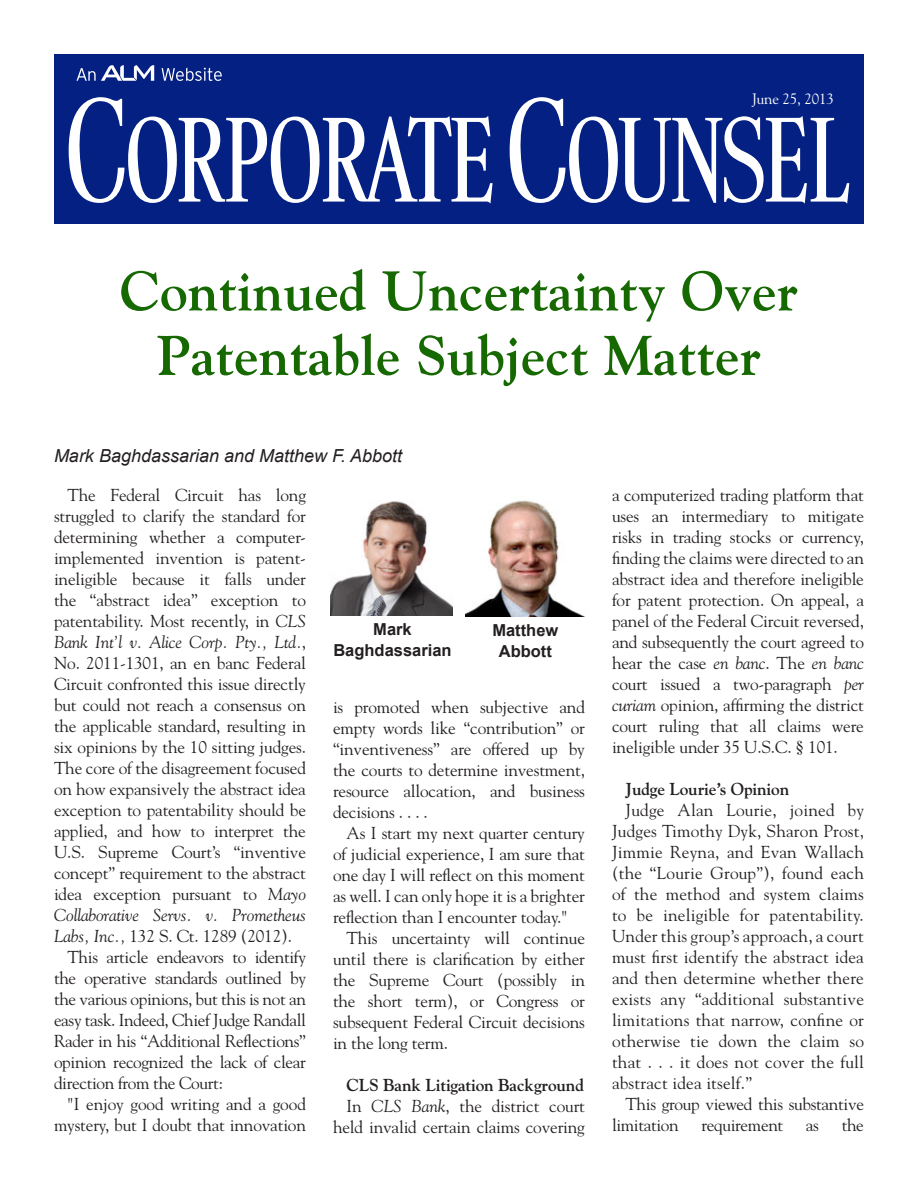
<style>
.page{position:relative;width:918px;height:1188px;background:#fff}
.page>*{position:absolute;margin:0;border:0;box-sizing:border-box;transform-origin:0 0}
.t1{font:700 55.5px/64.5px "Goudy Std";color:#166800;text-align:center}
.t2{font:italic 18px "Arial";color:#231f20}
.t3{font:17.25px/21px "Goudy Std";letter-spacing:-.01em;color:#231f20;text-align:justify}
.t4{font:700 17.25px "Goudy Std";letter-spacing:-.01em;color:#231f20}
.t5{font:700 16.5px/21px "Arial";color:#231f20;text-align:center}
.t6{font:15px "Goudy Std";letter-spacing:-.01em;color:#fff}
.s1{font-style:italic}
</style>
<div class="page">
<div style="left:54px;top:54px;width:810px;height:169px;background:#032082"></div>
<svg style="left:162px;top:68px;width:60px;height:13px"></svg>
<svg style="left:77px;top:65px;width:77px;height:16px"></svg>
<svg style="left:69px;top:97px;width:424px;height:107px"></svg>
<svg style="left:510px;top:97px;width:339px;height:107px"></svg>
<img style="left:331px;top:501px;width:122px;height:114px">
<img style="left:465px;top:500px;width:121px;height:117px">
<p class="t6" style="left:752px;top:90px;width:83px">June 25, 2013</p>
<p class="t1" style="left:120px;top:259px;width:680px">Continued Uncertainty Over<br>Patentable Subject Matter</p>
<p class="t2" style="left:54px;top:444px;width:350px">Mark Baghdassarian and Matthew F. Abbott</p>
<p class="t3" style="left:54px;top:484px;width:254px;text-indent:14px">The Federal Circuit has long struggled to clarify the standard for determining whether a computer&shy;implemented invention is patent&shy;ineligible because it falls under the “abstract idea” exception to patentability. Most recently, in <span class="s1">CLS Bank Int’l v. Alice Corp. Pty., Ltd.</span>, No. 2011-1301, an en banc Federal Circuit confronted this issue directly but could not reach a consensus on the applicable standard, resulting in six opinions by the 10 sitting judges.<br>The core of the disagreement focused on how expansively the abstract idea exception to patentability should be applied, and how to interpret the U.S. Supreme Court’s “inventive concept” requirement to the abstract idea exception pursuant to <span class="s1">Mayo Collaborative Servs. v. Prometheus Labs, Inc.,</span> 132 S. Ct. 1289 (2012).</p>
<p class="t3" style="left:54px;top:946px;width:254px;text-indent:14px">This article endeavors to identify the operative standards outlined by the various opinions, but this is not an easy task. Indeed, Chief Judge Randall Rader in his “Additional Reflections” opinion recognized the lack of clear direction from the Court:</p>
<p class="t3" style="left:54px;top:1093px;width:254px;text-align:right">"I enjoy good writing and a good mystery, but I doubt that innovation</p>
<p class="t5" style="left:333px;top:619px;width:120px">Mark<br>Baghdassarian</p>
<p class="t5" style="left:492px;top:621px;width:67px">Matthew</p>
<p class="t5" style="left:499px;top:642px;width:55px">Abbott</p>
<p class="t3" style="left:333px;top:696px;width:254px">is promoted when subjective and empty words like “contribution” or “inventiveness” are offered up by the courts to determine investment, resource allocation, and business decisions . . . .</p>
<p class="t3" style="left:333px;top:822px;width:254px;text-indent:14px">As I start my next quarter century of judicial experience, I am sure that one day I will reflect on this moment as well. I can only hope it is a brighter reflection than I encounter today."</p>
<p class="t3" style="left:333px;top:927px;width:254px;text-indent:14px">This uncertainty will continue until there is clarification by either the Supreme Court (possibly in the short term), or Congress or subsequent Federal Circuit decisions in the long term.</p>
<p class="t4" style="left:346px;top:1074px;width:239px">CLS Bank Litigation Background</p>
<p class="t3" style="left:333px;top:1095px;width:253px;text-align:right">In <span class="s1">CLS Bank</span>, the district court held invalid certain claims covering</p>
<p class="t3" style="left:612px;top:484px;width:254px">a computerized trading platform that uses an intermediary to mitigate risks in trading stocks or currency, finding the claims were directed to an abstract idea and therefore ineligible for patent protection. On appeal, a panel of the Federal Circuit reversed, and subsequently the court agreed to hear the case <span class="s1">en banc</span>. The <span class="s1">en banc </span>court issued a two-paragraph <span class="s1">per curiam</span> opinion, affirming the district court ruling that all claims were ineligible under 35 U.S.C. § 101.</p>
<p class="t4" style="left:626px;top:779px;width:165px">Judge Lourie’s Opinion</p>
<p class="t3" style="left:612px;top:799px;width:254px;text-indent:14px">Judge Alan Lourie, joined by Judges Timothy Dyk, Sharon Prost, Jimmie Reyna, and Evan Wallach (the “Lourie Group”), found each of the method and system claims to be ineligible for patentability.<br>Under this group’s approach, a court must first identify the abstract idea and then determine whether there exists any “additional substantive limitations that narrow, confine or otherwise tie down the claim so that . . . it does not cover the full abstract idea itself.”</p>
<p class="t3" style="left:612px;top:1093px;width:253px;text-indent:14px">This group viewed this substantive limitation</p>
<p class="t3" style="left:702px;top:1114px;width:83px">requirement</p>
<p class="t3" style="left:806px;top:1114px;width:15px">as</p>
<p class="t3" style="left:842px;top:1114px;width:24px">the</p>
</div>
